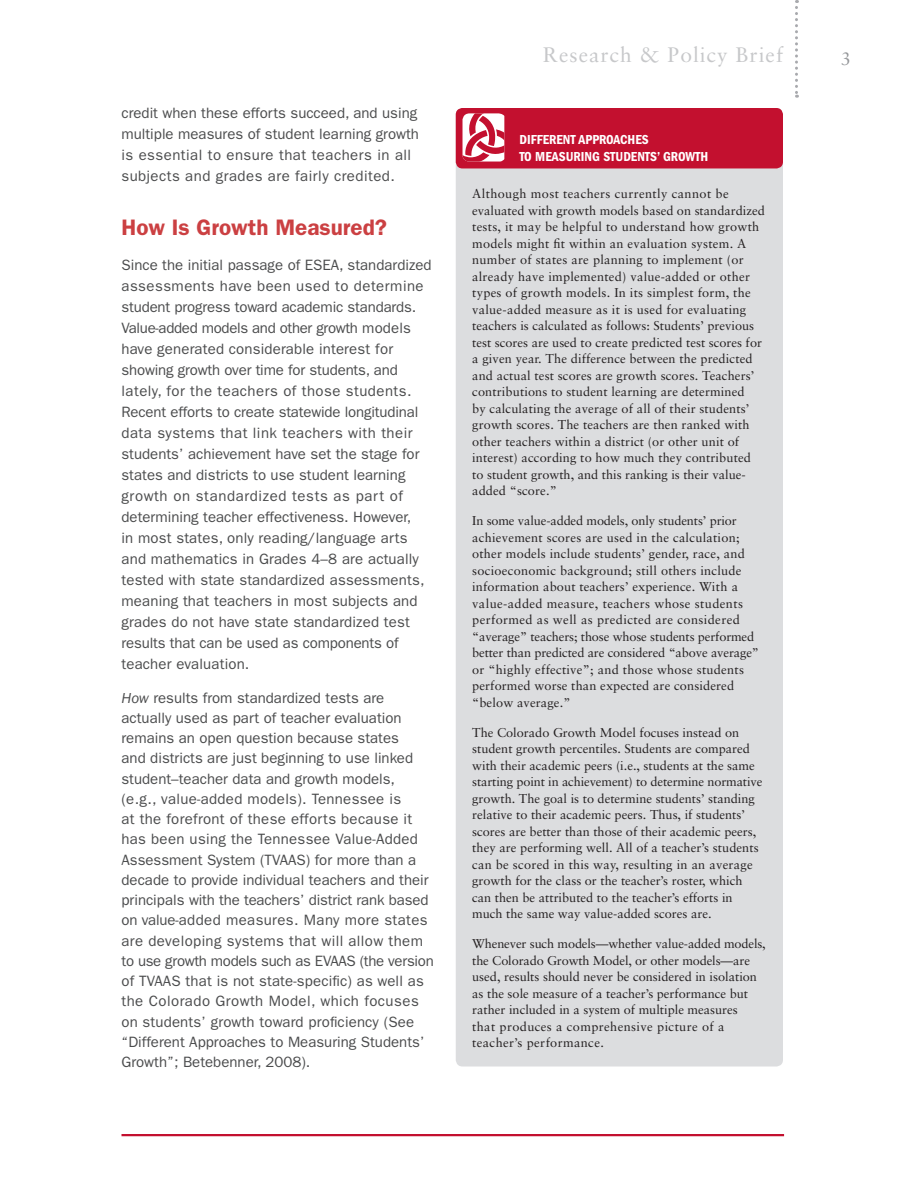
<style>
.page{position:relative;width:918px;height:1188px;background:#fff}
.page>*{position:absolute;margin:0;border:0;box-sizing:border-box;transform-origin:0 0}
.Subhead_1{font:600 22.5px "ITC Franklin Gothic Std";color:#cb4042}
.t1{font:21px "Sabon";letter-spacing:.05em;color:#c7c8ca}
.t2{font:18px "Sabon";color:#939598}
.Paragraph{font:15px/21px "ITC Franklin Gothic Std";color:#4b4c4d}
.Callout_Titles_white{font:13.5px/17.2px "ITC Franklin Gothic Std Dm Cd";color:#fff}
.Callout_Text_Sabon{font:12.75px/16.5px "Sabon";letter-spacing:.01em;color:#231f20}
.s1{font-style:italic}
</style>
<div class="page">
<svg style="left:795px;top:0;width:3px;height:98px"></svg>
<hr style="left:122px;top:1134px;width:662px;height:2px;background:#c3102f">
<div style="left:456px;top:108px;width:327px;height:958px;background:#dcdddf;border-radius:7px"></div>
<div style="left:456px;top:108px;width:327px;height:60px;background:#c3102f;border-radius:7px"></div>
<svg style="left:463px;top:113px;width:41px;height:49px"></svg>
<p class="Paragraph" style="left:122px;top:103px;width:299px">credit when these efforts succeed, and using multiple measures of student learning growth is essential to ensure that teachers in all subjects and grades are fairly credited.</p>
<p class="Subhead_1" style="left:122px;top:214px;width:267px">How Is Growth Measured?</p>
<p class="Paragraph" style="left:122px;top:254px;width:312px">Since the initial passage of ESEA, standardized assessments have been used to determine student progress toward academic standards.<br>Value-added models and other growth models have generated considerable interest for showing growth over time for students, and lately, for the teachers of those students.<br>Recent efforts to create statewide longitudinal data systems that link teachers with their students’ achievement have set the stage for states and districts to use student learning growth on standardized tests as part of determining teacher effectiveness. However,<br>in most states, only reading/language arts and mathematics in Grades 4–8 are actually tested with state standardized assessments, meaning that teachers in most subjects and grades do not have state standardized test results that can be used as components of teacher evaluation.</p>
<p class="Paragraph" style="left:122px;top:687px;width:314px;line-height:20.2px"><span class="s1">How</span> results from standardized tests are actually used as part of teacher evaluation remains an open question because states<br>and districts are just beginning to use linked student–teacher data and growth models, (e.g., value-added models). Tennessee is<br>at the forefront of these efforts because it has been using the Tennessee Value-Added Assessment System (TVAAS) for more than a decade to provide individual teachers and their principals with the teachers’ district rank based on value-added measures. Many more states are developing systems that will allow them to use growth models such as EVAAS (the version of TVAAS that is not state-specific) as well as the Colorado Growth Model, which focuses on students’ growth toward proficiency (See “Different Approaches to Measuring Students’ Growth”; Betebenner, 2008).</p>
<h2 class="t1" style="left:543px;top:42px;width:242px">Research &amp; Policy Brief</h2>
<h3 class="t2" style="left:841px;top:48px;width:12px">3</h3>
<p class="Callout_Titles_white" style="left:519px;top:131px;width:190px">DIFFERENT APPROACHES<br>TO MEASURING STUDENTS’ GROWTH</p>
<p class="Callout_Text_Sabon" style="left:472px;top:185px;width:294px">Although most teachers currently cannot be evaluated with growth models based on standardized tests, it may be helpful to understand how growth models might fit within an evaluation system. A number of states are planning to implement (or already have implemented) value-added or other types of growth models. In its simplest form, the value-added measure as it is used for evaluating teachers is calculated as follows: Students’ previous test scores are used to create predicted test scores for a given year. The difference between the predicted and actual test scores are growth scores. Teachers’ contributions to student learning are determined<br>by calculating the average of all of their students’ growth scores. The teachers are then ranked with other teachers within a district (or other unit of interest) according to how much they contributed to student growth, and this ranking is their value&shy;added “score.”</p>
<p class="Callout_Text_Sabon" style="left:472px;top:512px;width:288px">In some value-added models, only students’ prior achievement scores are used in the calculation; other models include students’ gender, race, and socioeconomic background; still others include information about teachers’ experience. With a value-added measure, teachers whose students performed as well as predicted are considered “average” teachers; those whose students performed better than predicted are considered “above average” or “highly effective”; and those whose students performed worse than expected are considered “below average.”</p>
<p class="Callout_Text_Sabon" style="left:472px;top:724px;width:292px">The Colorado Growth Model focuses instead on student growth percentiles. Students are compared with their academic peers (i.e., students at the same starting point in achievement) to determine normative growth. The goal is to determine students’ standing relative to their academic peers. Thus, if students’ scores are better than those of their academic peers, they are performing well. All of a teacher’s students can be scored in this way, resulting in an average growth for the class or the teacher’s roster, which can then be attributed to the teacher’s efforts in much the same way value-added scores are.</p>
<p class="Callout_Text_Sabon" style="left:472px;top:935px;width:295px">Whenever such models—whether value-added models, the Colorado Growth Model, or other models—are used, results should never be considered in isolation as the sole measure of a teacher’s performance but rather included in a system of multiple measures<br>that produces a comprehensive picture of a teacher’s performance.</p>
</div>
